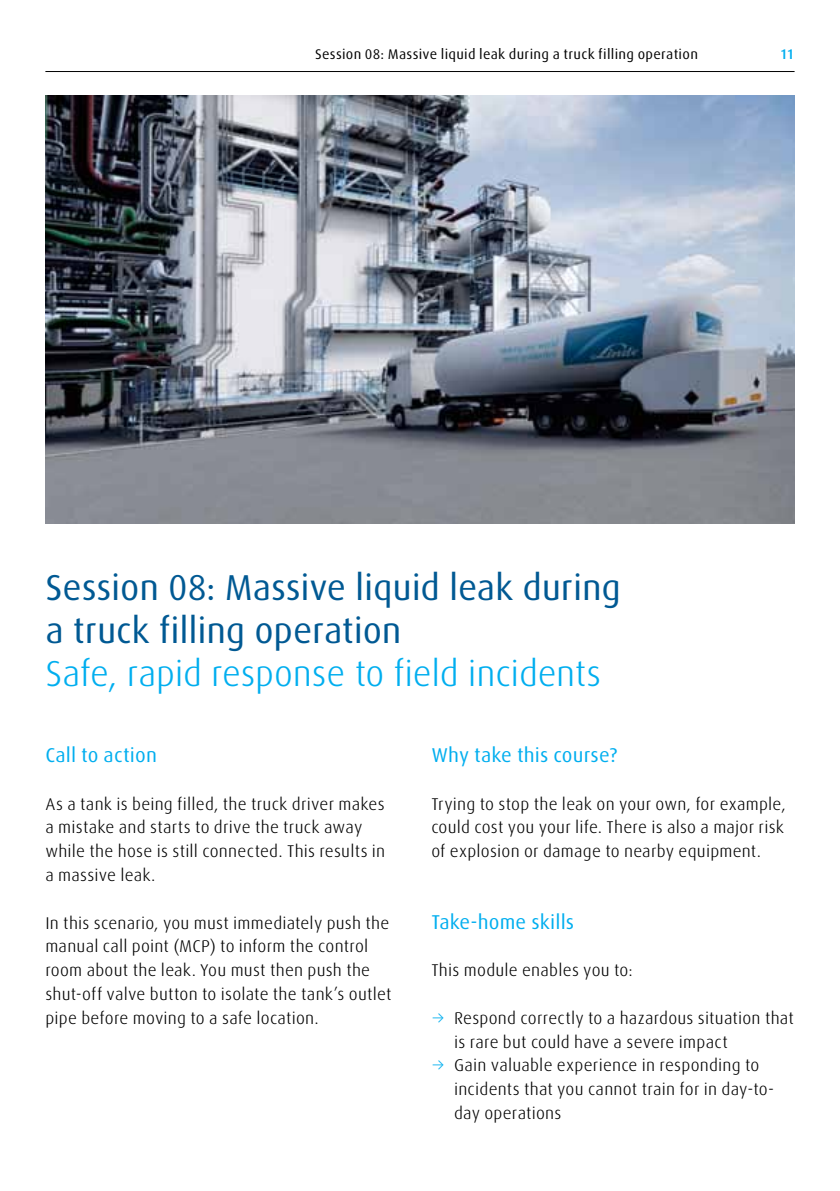
<style>
.page{position:relative;width:840px;height:1191px;background:#fff}
.page>*{position:absolute;margin:0;border:0;box-sizing:border-box;transform-origin:0 0}
.t1{font:36px/43.2px "Linde Dax Global";letter-spacing:-.005em;color:#005993}
.t2{font:300 36px "Linde Dax Global";letter-spacing:-.01em;color:#00aeef}
.t3{font:20px "Linde Dax Global";letter-spacing:.005em;color:#00aeef}
.t4{font:300 17px/23.8px "Linde Dax Global";letter-spacing:.01em;color:#000}
.t5{font:14px "Linde Dax Global";letter-spacing:.02em;color:#000}
.t6{font:500 14px "Linde Dax Global";color:#00aeef}
.s1{color:#00aeef}
</style>
<div class="page">
<hr style="left:45px;top:71px;width:749px;height:1px;background:#000">
<img style="left:45px;top:95px;width:749px;height:429px">
<p class="t5" style="left:315px;top:46px;width:384px">Session 08: Massive liquid leak during a truck filling operation</p>
<p class="t6" style="left:779px;top:46px;width:16px">11</p>
<h1 class="t1" style="left:45px;top:565px;width:577px">Session 08: Massive liquid leak during a truck filling operation</h1>
<h1 class="t2" style="left:45px;top:652px;width:557px">Safe, rapid response to field incidents</h1>
<p class="t3" style="left:45px;top:743px;width:113px">Call to action</p>
<p class="t4" style="left:45px;top:791px;width:341px">As a tank is being filled, the truck driver makes a mistake and starts to drive the truck away while the hose is still connected. This results in a massive leak.</p>
<p class="t4" style="left:45px;top:910px;width:347px">In this scenario, you must immediately push the manual call point (MCP) to inform the control room about the leak. You must then push the shut-off valve button to isolate the tank’s outlet pipe before moving to a safe location.</p>
<p class="t3" style="left:431px;top:743px;width:187px">Why take this course?</p>
<p class="t4" style="left:431px;top:791px;width:356px;text-align:justify">Trying to stop the leak on your own, for example, could cost you your life. There is also a major risk of explosion or damage to nearby equipment.</p>
<p class="t3" style="left:431px;top:910px;width:144px">Take-home skills</p>
<p class="t4" style="left:431px;top:958px;width:203px">This module enables you to:</p>
<p class="t4" style="left:454px;top:1006px;width:341px;text-indent:-23px"><span class="s1">→</span> Respond correctly to a hazardous situation that is rare but could have a severe impact</p>
<p class="t4" style="left:454px;top:1053px;width:321px;text-indent:-23px"><span class="s1">→</span> Gain valuable experience in responding to incidents that you cannot train for in day-to&shy;day operations</p>
</div>
